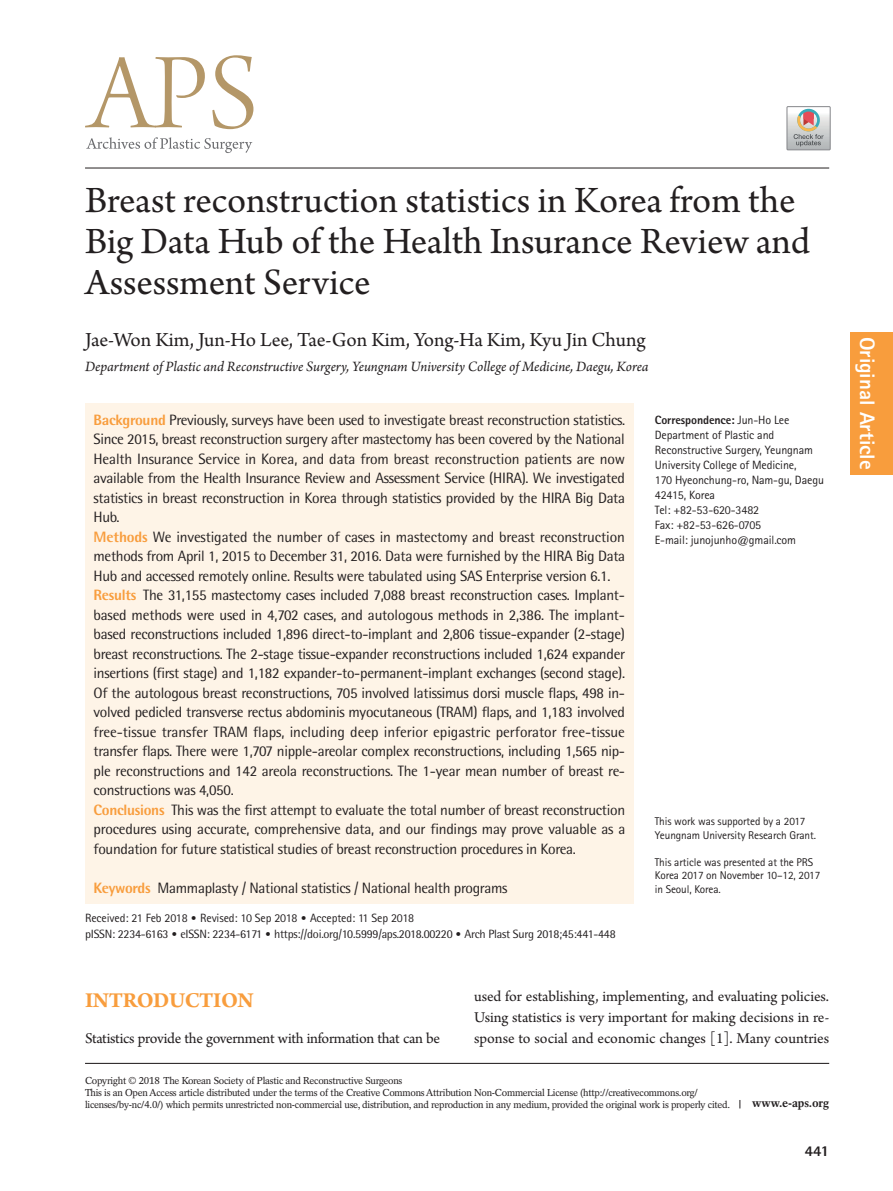
<style>
.page{position:relative;width:893px;height:1191px;background:#fff}
.page>*{position:absolute;margin:0;border:0;box-sizing:border-box;transform-origin:0 0}
.제목{font:39px/41px "Arno Pro";letter-spacing:-.005em;color:#231f20}
.대제목{font:700 22.5px "Arno Pro";letter-spacing:-.02em;color:#f89d3d}
.저자{font:21px "Arno Pro";letter-spacing:-.005em;color:#231f20}
.t1{font:800 21px "Rotis Sans Serif Std";color:#fff}
.본문_0{font:15.75px/21px "Arno Pro";letter-spacing:-.015em;color:#231f20;text-align:justify}
.초록{font:15px/19.5px "Rotis Semi Sans Std";letter-spacing:-.02em;color:#231f20;text-align:justify}
.소속{font:italic 15px "Arno Pro";letter-spacing:-.005em;color:#231f20}
.t2{font:800 15px "Rotis Semi Sans Std";color:#231f20}
.교신저자{font:12px/15px "Rotis Sans Serif Std";letter-spacing:-.01em;color:#231f20}
.t3{font:12px "Rotis Semi Sans Std";letter-spacing:-.02em;color:#231f20}
.교신저자-2{font:800 12px "Rotis Sans Serif Std";letter-spacing:-.01em;color:#231f20}
.t4{font:700 12px "Rotation LT Std";letter-spacing:-.01em;color:#231f20}
.교신저자밑각주{font:11.25px/13.5px "Rotis Sans Serif Std";letter-spacing:-.01em;color:#231f20}
.t5{font:10.05px/12px "Rotation LT Std";letter-spacing:-.025em;color:#231f20}
.s1{font-weight:800;color:#f89d3d}
.s2{font-weight:400}
.s3{font-family:"DIN Pro";font-weight:300}
</style>
<div class="page">
<div style="left:850px;top:332px;width:43px;height:142px;background:#f89d3d"></div>
<hr style="left:85px;top:1062px;width:744px;height:2px;background:#231f20">
<hr style="left:85px;top:168px;width:744px;height:1px;background:#231f20">
<svg style="left:85px;top:55px;width:168px;height:74px"></svg>
<svg style="left:86px;top:137px;width:166px;height:16px"></svg>
<div style="left:85px;top:403px;width:549px;height:500px;background:#fef4e7"></div>
<div style="left:787px;top:106px;width:43px;height:44px;border:1px solid #85868a"></div>
<svg style="left:787px;top:107px;width:43px;height:43px;background:#c4bfbd"></svg>
<p class="제목" style="left:85px;top:182px;width:727px">Breast reconstruction statistics in Korea from the<br>Big Data Hub of the Health Insurance Review and<br>Assessment Service</p>
<p class="저자" style="left:85px;top:328px;width:562px">Jae-Won Kim, Jun-Ho Lee, Tae-Gon Kim, Yong-Ha Kim, Kyu Jin Chung</p>
<p class="소속" style="left:85px;top:358px;width:565px">Department of Plastic and Reconstructive Surgery, Yeungnam University College of Medicine, Daegu, Korea</p>
<p class="초록" style="left:94px;top:410px;width:533px"><span class="s1">Background</span> Previously, surveys have been used to investigate breast reconstruction statistics.<br>Since 2015, breast reconstruction surgery after mastectomy has been covered by the National Health Insurance Service in Korea, and data from breast reconstruction patients are now available from the Health Insurance Review and Assessment Service (HIRA). We investigated statistics in breast reconstruction in Korea through statistics provided by the HIRA Big Data Hub.</p>
<p class="초록" style="left:94px;top:527px;width:533px"><span class="s1">Methods</span> We investigated the number of cases in mastectomy and breast reconstruction methods from April 1, 2015 to December 31, 2016. Data were furnished by the HIRA Big Data Hub and accessed remotely online. Results were tabulated using SAS Enterprise version 6.1.</p>
<p class="초록" style="left:94px;top:585px;width:533px"><span class="s1">Results</span> The 31,155 mastectomy cases included 7,088 breast reconstruction cases. Implant&shy;based methods were used in 4,702 cases, and autologous methods in 2,386. The implant&shy;based reconstructions included 1,896 direct-to-implant and 2,806 tissue-expander (2-stage) breast reconstructions. The 2-stage tissue-expander reconstructions included 1,624 expander insertions (first stage) and 1,182 expander-to-permanent-implant exchanges (second stage).<br>Of the autologous breast reconstructions, 705 involved latissimus dorsi muscle flaps, 498 in&shy;volved pedicled transverse rectus abdominis myocutaneous (TRAM) flaps, and 1,183 involved free-tissue transfer TRAM flaps, including deep inferior epigastric perforator free-tissue transfer flaps. There were 1,707 nipple-areolar complex reconstructions, including 1,565 nip&shy;ple reconstructions and 142 areola reconstructions. The 1-year mean number of breast re&shy;constructions was 4,050.</p>
<p class="초록" style="left:94px;top:800px;width:533px"><span class="s1">Conclusions</span> This was the first attempt to evaluate the total number of breast reconstruction procedures using accurate, comprehensive data, and our findings may prove valuable as a foundation for future statistical studies of breast reconstruction procedures in Korea.</p>
<p class="초록" style="left:94px;top:878px;width:415px"><span class="s1">Keywords</span> Mammaplasty / National statistics / National health programs</p>
<p class="교신저자-2" style="left:655px;top:412px;width:136px">Correspondence: <span class="s2">Jun-Ho Lee</span></p>
<p class="교신저자" style="left:655px;top:427px;width:171px">Department of Plastic and<br>Reconstructive Surgery, Yeungnam<br>University College of Medicine,<br>170 Hyeonchung-ro, Nam-gu, Daegu<br>42415, Korea</p>
<p class="교신저자" style="left:655px;top:502px;width:106px">Tel: +82-53-620-3482</p>
<p class="교신저자" style="left:655px;top:517px;width:108px">Fax: +82-53-626-0705</p>
<p class="교신저자" style="left:655px;top:532px;width:143px">E-mail: junojunho@gmail.com</p>
<p class="교신저자밑각주" style="left:655px;top:814px;width:163px">This work was supported by a 2017<br>Yeungnam University Research Grant.</p>
<p class="교신저자밑각주" style="left:655px;top:855px;width:167px">This article was presented at the PRS<br>Korea 2017 on November 10–12, 2017 in Seoul, Korea.</p>
<p class="교신저자" style="left:85px;top:910px;width:331px">Received: 21 Feb 2018 <span class="s3">•</span> Revised: 10 Sep 2018 <span class="s3">•</span> Accepted: 11 Sep 2018</p>
<p class="t3" style="left:85px;top:926px;width:532px">pISSN: 2234-6163 <span class="s3">•</span> eISSN: 2234-6171 <span class="s3">•</span> https://doi.org/10.5999/aps.2018.00220 <span class="s3">•</span> Arch Plast Surg 2018;45:441-448</p>
<p class="대제목" style="left:85px;top:987px;width:170px">INTRODUCTION</p>
<p class="본문_0" style="left:85px;top:1029px;width:357px">Statistics provide the government with information that can be</p>
<p class="본문_0" style="left:474px;top:987px;width:357px">used for establishing, implementing, and evaluating policies.<br>Using statistics is very important for making decisions in re&shy;sponse to social and economic changes [1]. Many countries</p>
<p class="t5" style="left:85px;top:1074px;width:319px">Copyright © 2018 The Korean Society of Plastic and Reconstructive Surgeons</p>
<p class="t5" style="left:85px;top:1086px;width:647px">This is an Open Access article distributed under the terms of the Creative Commons Attribution Non-Commercial License (http://creativecommons.org/ licenses/by-nc/4.0/) which permits unrestricted non-commercial use, distribution, and reproduction in any medium, provided the original work is properly cited.</p>
<p class="t4" style="left:752px;top:1096px;width:78px">www.e-aps.org</p>
<p class="t2" style="left:805px;top:1141px;width:26px">441</p>
<h3 class="t1" style="left:881px;top:336px;width:134px;rotate:90deg">Original Article</h3>
</div>
